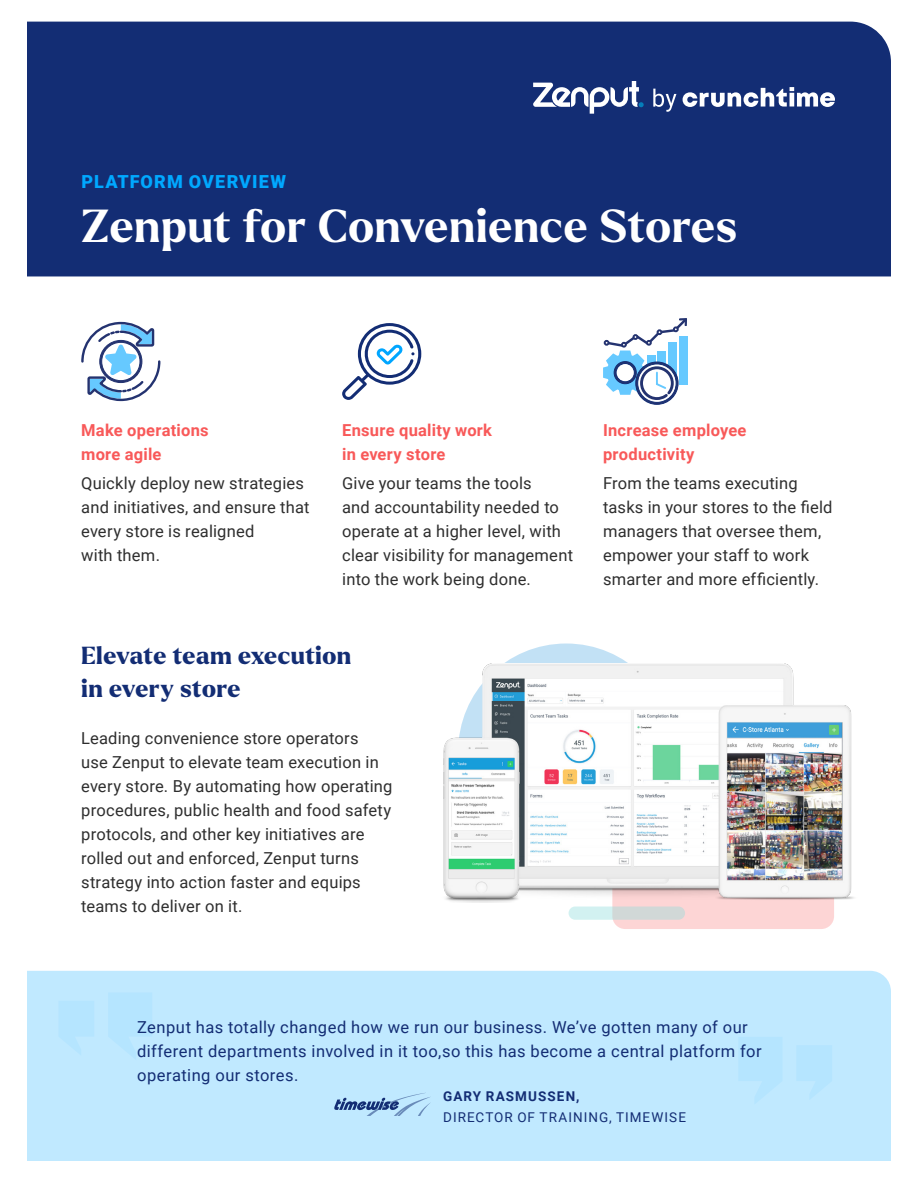
<style>
.page{position:relative;width:918px;height:1188px;background:#fff}
.page>*{position:absolute;margin:0;border:0;box-sizing:border-box;transform-origin:0 0}
.t1{font:700 45px "Larken";letter-spacing:.01em;color:#fff}
.t2{font:800 24px/33px "Larken";letter-spacing:.015em;color:#132d74}
.t3{font:900 18px "Roboto";letter-spacing:.06em;color:#00a8ff}
.t4{font:16.5px/24px "Roboto";letter-spacing:.01em;color:#2e2e2e}
.t5{font:16.5px/24px "Roboto";letter-spacing:.025em;color:#132d74}
.t6{font:700 16.5px/24px "Roboto";letter-spacing:.015em;color:#f85959}
.t7{font:13.5px "Roboto";letter-spacing:.075em;color:#132d74}
.t8{font:700 13.5px "Roboto";letter-spacing:.08em;color:#132d74}
</style>
<div class="page">
<div style="left:27px;top:22px;width:864px;height:254px;background:#132d74"></div>
<svg style="left:653px;top:89px;width:23px;height:23px"></svg>
<svg style="left:683px;top:87px;width:152px;height:20px"></svg>
<svg style="left:533px;top:81px;width:111px;height:33px"></svg>
<div style="left:27px;top:971px;width:864px;height:190px;background:#c0e9ff"></div>
<svg style="left:108px;top:992px;width:44px;height:68px;background:#b7e6ff"></svg>
<svg style="left:58px;top:1001px;width:36px;height:55px;background:#b7e6ff"></svg>
<svg style="left:738px;top:1037px;width:45px;height:68px;background:#b8e6ff"></svg>
<svg style="left:796px;top:1045px;width:36px;height:55px;background:#b7e6ff"></svg>
<svg style="left:334px;top:1093px;width:97px;height:23px;background:#9ac0e0"></svg>
<div style="left:612px;top:747px;width:222px;height:182px;background:#fdd5d5;border-radius:13px"></div>
<svg style="left:458px;top:643px;width:216px;height:217px;background:#c7e3f5"></svg>
<svg style="left:569px;top:907px;width:116px;height:13px"></svg>
<img style="left:443px;top:664px;width:411px;height:239px">
<svg style="left:81px;top:321px;width:80px;height:81px"></svg>
<svg style="left:603px;top:318px;width:85px;height:87px"></svg>
<svg style="left:342px;top:323px;width:79px;height:77px"></svg>
<p class="t3" style="left:82px;top:169px;width:206px">PLATFORM OVERVIEW</p>
<p class="t1" style="left:81px;top:196px;width:658px">Zenput for Convenience Stores</p>
<p class="t6" style="left:81px;top:417px;width:129px">Make operations more agile</p>
<p class="t4" style="left:81px;top:471px;width:230px">Quickly deploy new strategies and initiatives, and ensure that every store is realigned<br>with them.</p>
<p class="t6" style="left:342px;top:417px;width:151px">Ensure quality work in every store</p>
<p class="t4" style="left:342px;top:471px;width:232px">Give your teams the tools<br>and accountability needed to operate at a higher level, with clear visibility for management into the work being done.</p>
<p class="t2" style="left:81px;top:639px;width:271px">Elevate team execution in every store</p>
<p class="t4" style="left:81px;top:725px;width:313px">Leading convenience store operators<br>use Zenput to elevate team execution in every store. By automating how operating procedures, public health and food safety protocols, and other key initiatives are rolled out and enforced, Zenput turns strategy into action faster and equips teams to deliver on it.</p>
<p class="t6" style="left:603px;top:417px;width:145px">Increase employee productivity</p>
<p class="t4" style="left:603px;top:471px;width:231px">From the teams executing tasks in your stores to the field managers that oversee them, empower your staff to work smarter and more efficiently.</p>
<p class="t5" style="left:137px;top:1015px;width:626px">Zenput has totally changed how we run our business. We’ve gotten many of our different departments involved in it too,so this has become a central platform for operating our stores.</p>
<p class="t8" style="left:443px;top:1087px;width:138px">GARY RASMUSSEN,</p>
<p class="t7" style="left:443px;top:1107px;width:244px">DIRECTOR OF TRAINING, TIMEWISE</p>
</div>
